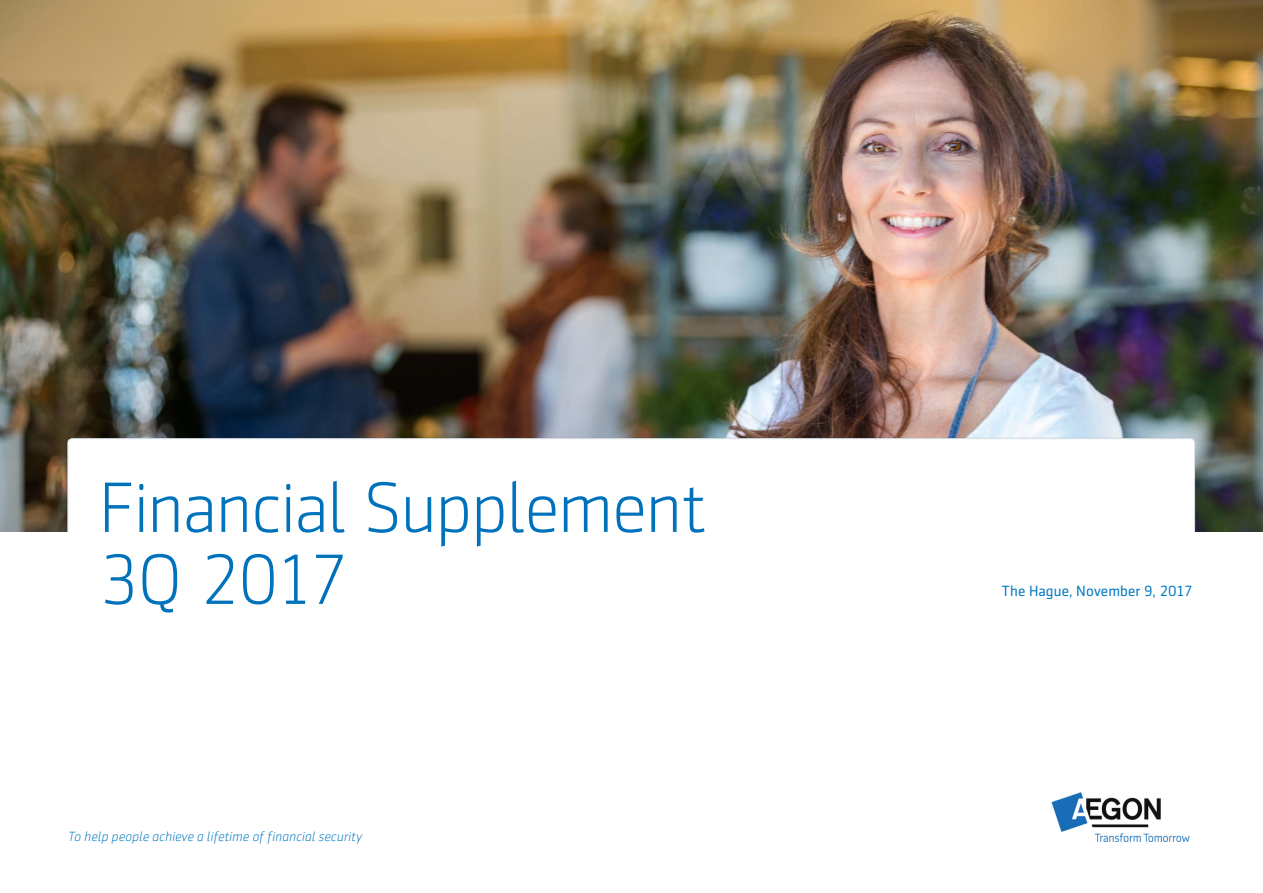
<style>
.page{position:relative;width:1263px;height:893px;background:#fff}
.page>*{position:absolute;margin:0;border:0;box-sizing:border-box;transform-origin:0 0}
.t1{font:300 72px/72px "Sentico Sans DT";letter-spacing:-.02em;color:#0072bc}
.t2{font:15px "Sentico Sans DT";letter-spacing:.005em;color:#0079c2}
.t3{font:italic 300 13.5px "Sentico Sans DT";letter-spacing:.01em;color:#0079c2}
</style>
<div class="page">
<img style="left:0;top:0;width:1263px;height:532px">
<div style="left:68px;top:439px;width:1126px;height:317px;background:#fff;border-radius:4px"></div>
<img style="left:1051px;top:793px;width:138px;height:49px">
<h1 class="t1" style="left:99px;top:472px;width:610px">Financial Supplement<br>3Q 2017</h1>
<p class="t3" style="left:68px;top:829px;width:296px">To help people achieve a lifetime of financial security</p>
<p class="t2" style="left:1002px;top:583px;width:192px">The Hague, November 9, 2017</p>
</div>
